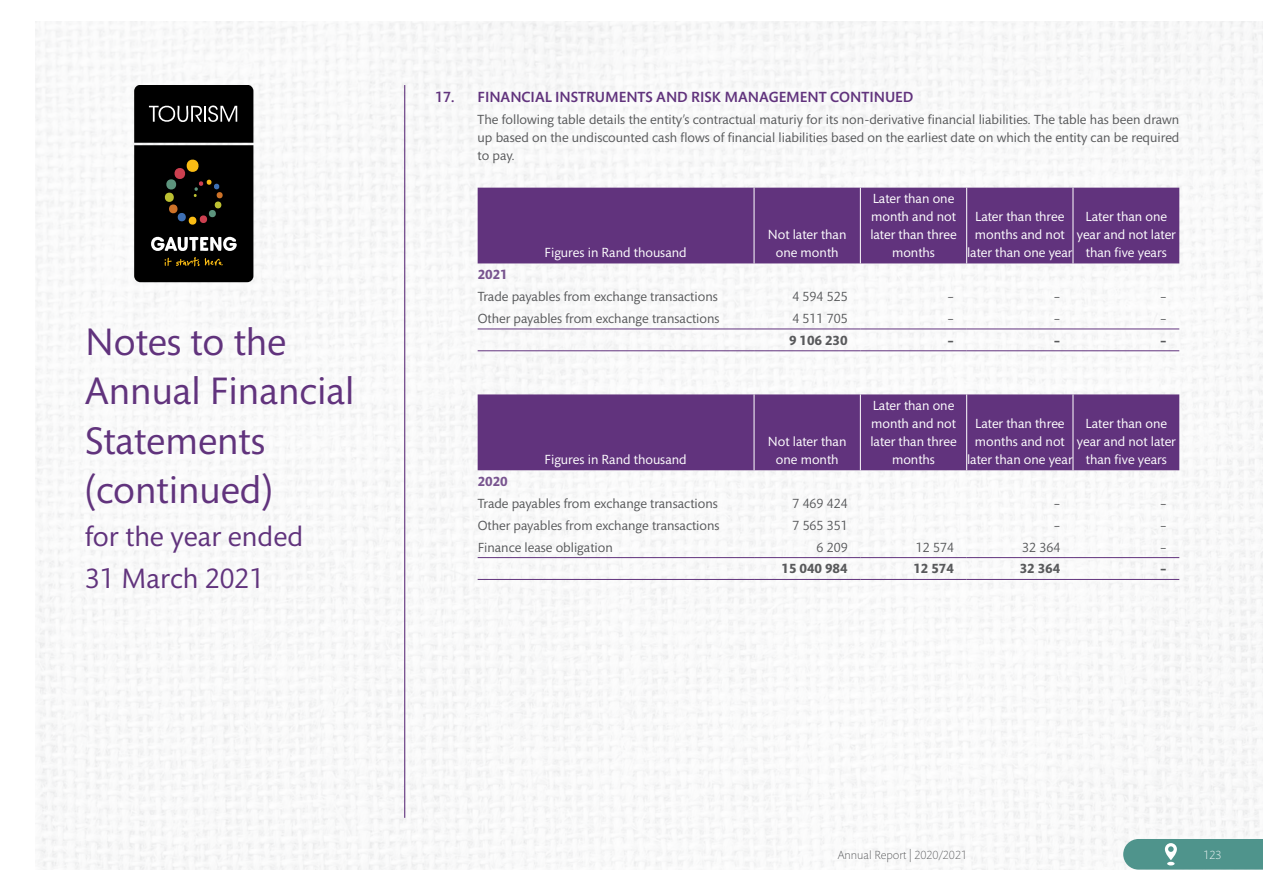
<style>
.page{position:relative;width:1263px;height:893px;background:#fff}
.page>*{position:absolute;margin:0;border:0;box-sizing:border-box;transform-origin:0 0}
.t1{font:39px/49.5px "Mundo Sans Std";color:#61337d}
.t2{font:28.5px/42px "Mundo Sans Std";color:#61337d}
.t3{font:500 15px "Mundo Sans Std";color:#61337d}
.t4{font:13.5px/18px "Mundo Sans Std";color:#58595b;text-align:justify}
.t5{font:13.5px/18px "Mundo Sans Std";color:#fff;text-align:center}
.t6{font:700 13.5px "Mundo Sans Std";color:#58595b}
.t7{font:700 13.5px "Mundo Sans Std";color:#78548f}
.t8{font:300 12px "Mundo Sans Std";color:#58595b}
.t9{font:300 12px "Mundo Sans Std";color:#fff}
</style>
<div class="page">
<svg style="left:478px;top:188px;width:701px;height:282px;fill:#61337d"></svg>
<hr style="left:478px;top:329px;width:276px;height:1px;background:#61337d">
<hr style="left:754px;top:329px;width:106px;height:1px;background:#61337d">
<hr style="left:860px;top:329px;width:107px;height:1px;background:#61337d">
<hr style="left:967px;top:329px;width:106px;height:1px;background:#61337d">
<hr style="left:1073px;top:329px;width:106px;height:1px;background:#61337d">
<hr style="left:478px;top:350px;width:276px;height:1px;background:#61337d">
<hr style="left:754px;top:350px;width:106px;height:1px;background:#61337d">
<hr style="left:860px;top:350px;width:107px;height:1px;background:#61337d">
<hr style="left:967px;top:350px;width:106px;height:1px;background:#61337d">
<hr style="left:1073px;top:350px;width:106px;height:1px;background:#61337d">
<hr style="left:478px;top:557px;width:276px;height:1px;background:#61337d">
<hr style="left:754px;top:557px;width:106px;height:1px;background:#61337d">
<hr style="left:860px;top:557px;width:107px;height:1px;background:#61337d">
<hr style="left:967px;top:557px;width:106px;height:1px;background:#61337d">
<hr style="left:1073px;top:557px;width:106px;height:1px;background:#61337d">
<hr style="left:478px;top:579px;width:276px;height:1px;background:#61337d">
<hr style="left:754px;top:579px;width:106px;height:1px;background:#61337d">
<hr style="left:860px;top:579px;width:107px;height:1px;background:#61337d">
<hr style="left:967px;top:579px;width:106px;height:1px;background:#61337d">
<hr style="left:1073px;top:579px;width:106px;height:1px;background:#61337d">
<hr style="left:754px;top:188px;width:1px;height:75px;background:#fff">
<hr style="left:860px;top:188px;width:1px;height:75px;background:#fff">
<hr style="left:966px;top:188px;width:1px;height:75px;background:#fff">
<hr style="left:1072px;top:188px;width:1px;height:75px;background:#fff">
<hr style="left:754px;top:394px;width:1px;height:76px;background:#fff">
<hr style="left:860px;top:394px;width:1px;height:76px;background:#fff">
<hr style="left:966px;top:394px;width:1px;height:76px;background:#fff">
<hr style="left:1072px;top:394px;width:1px;height:76px;background:#fff">
<svg style="left:134px;top:85px;width:119px;height:197px"></svg>
<hr style="left:404px;top:85px;width:1px;height:733px;background:#61337d">
<svg style="left:1123px;top:839px;width:140px;height:31px"></svg>
<h1 class="t1" style="left:85px;top:318px;width:271px">Notes to the<br>Annual Financial<br>Statements (continued)</h1>
<h2 class="t2" style="left:85px;top:516px;width:220px">for the year ended<br>31 March 2021</h2>
<p class="t3" style="left:435px;top:89px;width:480px">17. FINANCIAL INSTRUMENTS AND RISK MANAGEMENT CONTINUED</p>
<p class="t4" style="left:478px;top:111px;width:703px">The following table details the entity’s contractual maturiy for its non-derivative financial liabilities. The table has been drawn up based on the undiscounted cash flows of financial liabilities based on the earliest date on which the entity can be required to pay.</p>
<p class="t5" style="left:545px;top:244px;width:144px">Figures in Rand thousand</p>
<p class="t5" style="left:768px;top:226px;width:80px">Not later than one month</p>
<p class="t5" style="left:870px;top:190px;width:88px">Later than one month and not later than three months</p>
<p class="t5" style="left:967px;top:208px;width:107px">Later than three months and not later than one year</p>
<p class="t5" style="left:1077px;top:208px;width:101px">Later than one year and not later than five years</p>
<p class="t7" style="left:478px;top:267px;width:32px">2021</p>
<p class="t4" style="left:478px;top:288px;width:242px">Trade payables from exchange transactions</p>
<p class="t4" style="left:792px;top:288px;width:57px">4 594 525</p>
<p class="t4" style="left:947px;top:288px;width:8px">–</p>
<p class="t4" style="left:1054px;top:288px;width:8px">–</p>
<p class="t4" style="left:1160px;top:288px;width:8px">–</p>
<p class="t4" style="left:478px;top:310px;width:243px">Other payables from exchange transactions</p>
<p class="t4" style="left:792px;top:310px;width:57px">4 511 705</p>
<p class="t4" style="left:947px;top:310px;width:8px">–</p>
<p class="t4" style="left:1054px;top:310px;width:8px">–</p>
<p class="t4" style="left:1160px;top:310px;width:8px">–</p>
<p class="t6" style="left:789px;top:333px;width:60px">9 106 230</p>
<p class="t6" style="left:947px;top:333px;width:8px">–</p>
<p class="t6" style="left:1054px;top:333px;width:8px">–</p>
<p class="t6" style="left:1160px;top:333px;width:8px">–</p>
<p class="t5" style="left:545px;top:451px;width:144px">Figures in Rand thousand</p>
<p class="t5" style="left:768px;top:433px;width:80px">Not later than one month</p>
<p class="t5" style="left:870px;top:397px;width:88px">Later than one month and not later than three months</p>
<p class="t5" style="left:967px;top:415px;width:107px">Later than three months and not later than one year</p>
<p class="t5" style="left:1077px;top:415px;width:101px">Later than one year and not later than five years</p>
<p class="t7" style="left:478px;top:474px;width:32px">2020</p>
<p class="t4" style="left:478px;top:495px;width:242px">Trade payables from exchange transactions</p>
<p class="t4" style="left:792px;top:495px;width:57px">7 469 424</p>
<p class="t4" style="left:1054px;top:495px;width:8px">–</p>
<p class="t4" style="left:1160px;top:495px;width:8px">–</p>
<p class="t4" style="left:478px;top:517px;width:243px">Other payables from exchange transactions</p>
<p class="t4" style="left:792px;top:517px;width:57px">7 565 351</p>
<p class="t4" style="left:1054px;top:517px;width:8px">–</p>
<p class="t4" style="left:1160px;top:517px;width:8px">–</p>
<p class="t4" style="left:478px;top:538px;width:137px">Finance lease obligation</p>
<p class="t4" style="left:817px;top:538px;width:33px">6 209</p>
<p class="t4" style="left:916px;top:538px;width:40px">12 574</p>
<p class="t4" style="left:1022px;top:538px;width:40px">32 364</p>
<p class="t4" style="left:1160px;top:538px;width:8px">–</p>
<p class="t6" style="left:781px;top:561px;width:68px">15 040 984</p>
<p class="t6" style="left:913px;top:561px;width:42px">12 574</p>
<p class="t6" style="left:1020px;top:561px;width:42px">32 364</p>
<p class="t6" style="left:1160px;top:561px;width:8px">–</p>
<p class="t8" style="left:838px;top:848px;width:131px">Annual Report | 2020/2021</p>
<p class="t9" style="left:1203px;top:848px;width:20px">123</p>
</div>
